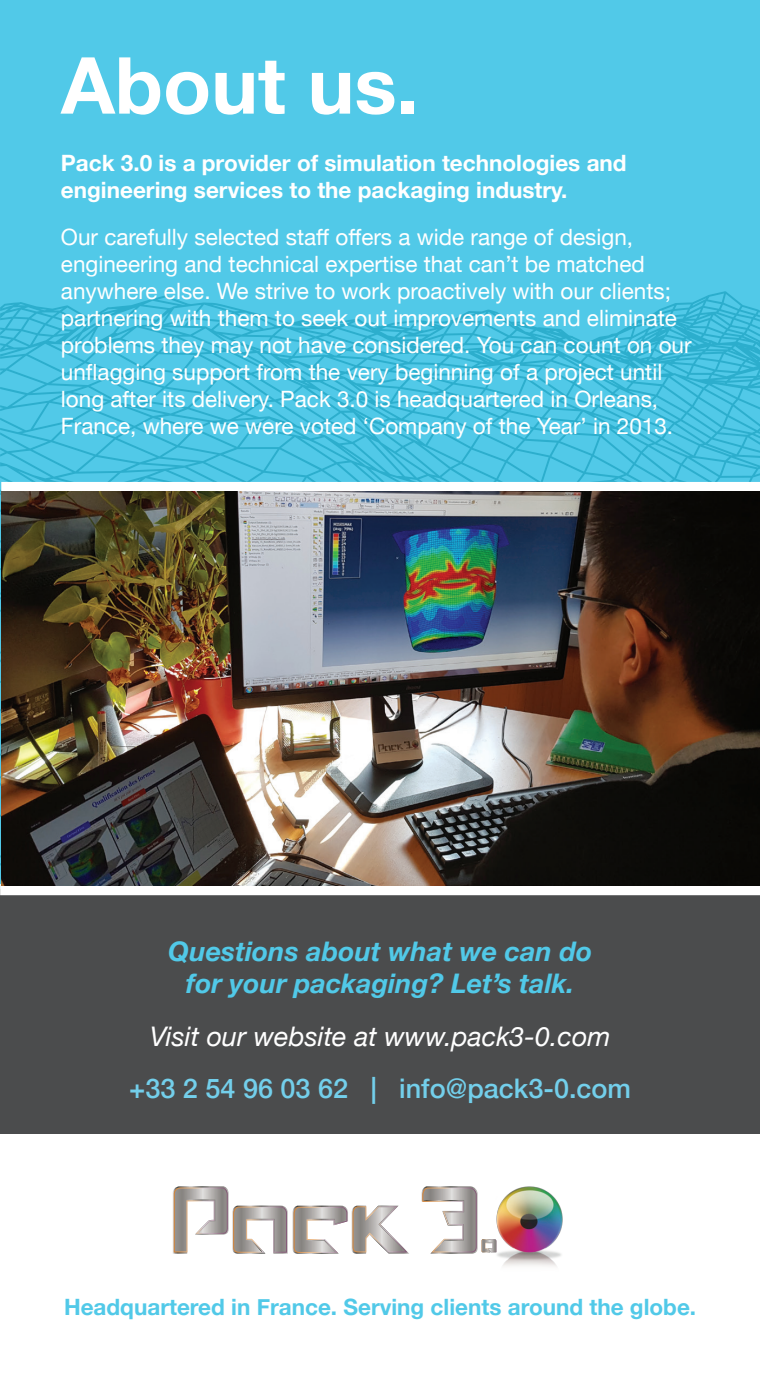
<style>
.page{position:relative;width:760px;height:1377px;background:#fff}
.page>*{position:absolute;margin:0;border:0;box-sizing:border-box;transform-origin:0 0}
.t1{font:700 78.75px "Helvetica Neue";color:#fff}
.t2{font:italic 700 27px/32.4px "Helvetica Neue";color:#51c9e8;text-align:center}
.t3{font:italic 27px "Helvetica Neue";color:#fff}
.t4{font:500 27px "Helvetica Neue";color:#73cfeb}
.t5{font:22.5px/27px "Helvetica Neue";color:#fff}
.t6{font:700 22.5px/27px "Helvetica Neue";color:#fff}
.t7{font:700 22.5px "Helvetica Neue";color:#51c9e8}
</style>
<div class="page">
<div style="left:0;top:0;width:759px;height:1134px;background:#51c9e8"></div>
<svg style="left:0;top:291px;width:759px;height:575px"></svg>
<img style="left:496px;top:1186px;width:67px;height:81px">
<svg style="left:173px;top:1186px;width:236px;height:68px"></svg>
<svg style="left:421px;top:1186px;width:75px;height:68px"></svg>
<div style="left:0;top:889px;width:759px;height:245px;background:#4b4c4d"></div>
<div style="left:0;top:884px;width:759px;height:11px;background:#fff"></div>
<div style="left:1px;top:482px;width:758px;height:11px;background:#fff"></div>
<img style="left:1px;top:491px;width:758px;height:395px">
<h1 class="t1" style="left:61px;top:24px;width:359px">About us.</h1>
<p class="t6" style="left:61px;top:150px;width:567px">Pack 3.0 is a provider of simulation technologies and engineering services to the packaging industry.</p>
<p class="t5" style="left:61px;top:225px;width:632px">Our carefully selected staff offers a wide range of design, engineering and technical expertise that can’t be matched anywhere else. We strive to work proactively with our clients; partnering with them to seek out improvements and eliminate problems they may not have considered. You can count on our unflagging support from the very beginning of a project until long after its delivery. Pack 3.0 is headquartered in Orleans, France, where we were voted ‘Company of the Year’ in 2013.</p>
<p class="t2" style="left:168px;top:935px;width:425px">Questions about what we can do for your packaging? Let’s talk.</p>
<p class="t3" style="left:150px;top:1017px;width:462px">Visit our website at www.pack3-0.com</p>
<p class="t4" style="left:129px;top:1067px;width:503px">+33 2 54 96 03 62 | info@pack3-0.com</p>
<p class="t7" style="left:64px;top:1289px;width:633px">Headquartered in France. Serving clients around the globe.</p>
</div>
